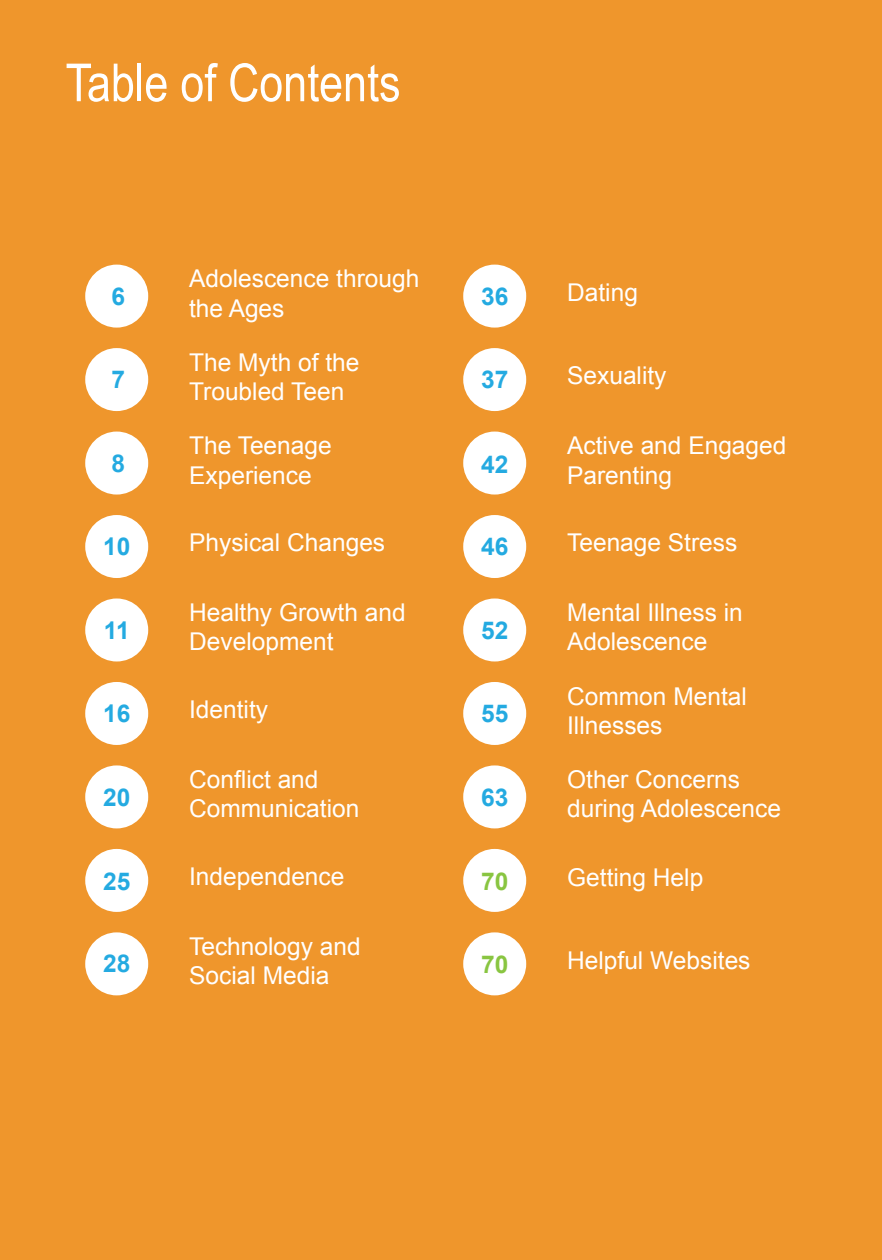
<style>
.page{position:relative;width:882px;height:1260px;background:#ef962c}
.page>*{position:absolute;margin:0;border:0;box-sizing:border-box;transform-origin:0 0}
.t1{font:52.5px "Arial Narrow";color:#fff}
.t2{font:24.5px/29.4px "Arial";color:#fff}
.t3{font:700 24.5px "Arial";color:#24aae1}
.t4{font:700 24.5px "Arial";color:#89c541}
</style>
<div class="page">
<div style="left:85px;top:265px;width:63px;height:63px;background:#fff;border-radius:50%"></div>
<div style="left:85px;top:348px;width:63px;height:63px;background:#fff;border-radius:50%"></div>
<div style="left:85px;top:432px;width:63px;height:63px;background:#fff;border-radius:50%"></div>
<div style="left:85px;top:515px;width:63px;height:63px;background:#fff;border-radius:50%"></div>
<div style="left:85px;top:598px;width:63px;height:64px;background:#fff;border-radius:50%"></div>
<div style="left:85px;top:682px;width:63px;height:63px;background:#fff;border-radius:50%"></div>
<div style="left:85px;top:765px;width:63px;height:63px;background:#fff;border-radius:50%"></div>
<div style="left:85px;top:849px;width:63px;height:63px;background:#fff;border-radius:50%"></div>
<div style="left:85px;top:932px;width:63px;height:63px;background:#fff;border-radius:50%"></div>
<div style="left:463px;top:265px;width:63px;height:63px;background:#fff;border-radius:50%"></div>
<div style="left:463px;top:348px;width:63px;height:63px;background:#fff;border-radius:50%"></div>
<div style="left:463px;top:432px;width:63px;height:63px;background:#fff;border-radius:50%"></div>
<div style="left:463px;top:515px;width:63px;height:63px;background:#fff;border-radius:50%"></div>
<div style="left:463px;top:598px;width:63px;height:64px;background:#fff;border-radius:50%"></div>
<div style="left:463px;top:682px;width:63px;height:63px;background:#fff;border-radius:50%"></div>
<div style="left:463px;top:765px;width:63px;height:63px;background:#fff;border-radius:50%"></div>
<div style="left:463px;top:849px;width:63px;height:63px;background:#fff;border-radius:50%"></div>
<div style="left:463px;top:932px;width:63px;height:63px;background:#fff;border-radius:50%"></div>
<h1 class="t1" style="left:66px;top:44px;width:337px">Table of Contents</h1>
<p class="t3" style="left:112px;top:279px;width:15px">6</p>
<p class="t3" style="left:112px;top:362px;width:15px">7</p>
<p class="t3" style="left:112px;top:446px;width:15px">8</p>
<p class="t2" style="left:189px;top:264px;width:232px">Adolescence through the Ages</p>
<p class="t2" style="left:189px;top:347px;width:172px">The Myth of the<br>Troubled Teen</p>
<p class="t2" style="left:189px;top:431px;width:144px">The Teenage<br>Experience</p>
<p class="t3" style="left:481px;top:279px;width:29px">36</p>
<p class="t3" style="left:481px;top:363px;width:29px">37</p>
<p class="t3" style="left:481px;top:447px;width:29px">42</p>
<p class="t2" style="left:567px;top:277px;width:72px">Dating</p>
<p class="t2" style="left:567px;top:361px;width:101px">Sexuality</p>
<p class="t2" style="left:567px;top:431px;width:221px">Active and Engaged<br>Parenting</p>
<p class="t3" style="left:103px;top:529px;width:29px">10</p>
<p class="t2" style="left:189px;top:528px;width:198px">Physical Changes</p>
<p class="t3" style="left:481px;top:530px;width:29px">46</p>
<p class="t2" style="left:567px;top:527px;width:172px">Teenage Stress</p>
<p class="t3" style="left:104px;top:613px;width:27px">11</p>
<p class="t3" style="left:103px;top:696px;width:29px">16</p>
<p class="t3" style="left:103px;top:780px;width:29px">20</p>
<p class="t2" style="left:189px;top:598px;width:218px">Healthy Growth and<br>Development</p>
<p class="t2" style="left:189px;top:695px;width:80px">Identity</p>
<p class="t2" style="left:189px;top:765px;width:172px">Conflict and<br>Communication</p>
<p class="t3" style="left:481px;top:613px;width:29px">52</p>
<p class="t3" style="left:481px;top:697px;width:29px">55</p>
<p class="t3" style="left:481px;top:780px;width:29px">63</p>
<p class="t2" style="left:567px;top:598px;width:177px">Mental Illness in<br>Adolescence</p>
<p class="t2" style="left:567px;top:681px;width:181px">Common Mental<br>Illnesses</p>
<p class="t2" style="left:567px;top:765px;width:215px">Other Concerns during Adolescence</p>
<p class="t3" style="left:103px;top:864px;width:29px">25</p>
<p class="t2" style="left:189px;top:861px;width:157px">Independence</p>
<p class="t4" style="left:481px;top:864px;width:29px">70</p>
<p class="t2" style="left:567px;top:862px;width:138px">Getting Help</p>
<p class="t3" style="left:103px;top:947px;width:29px">28</p>
<p class="t2" style="left:189px;top:932px;width:173px">Technology and<br>Social Media</p>
<p class="t4" style="left:481px;top:947px;width:29px">70</p>
<p class="t2" style="left:567px;top:945px;width:185px">Helpful Websites</p>
</div>
